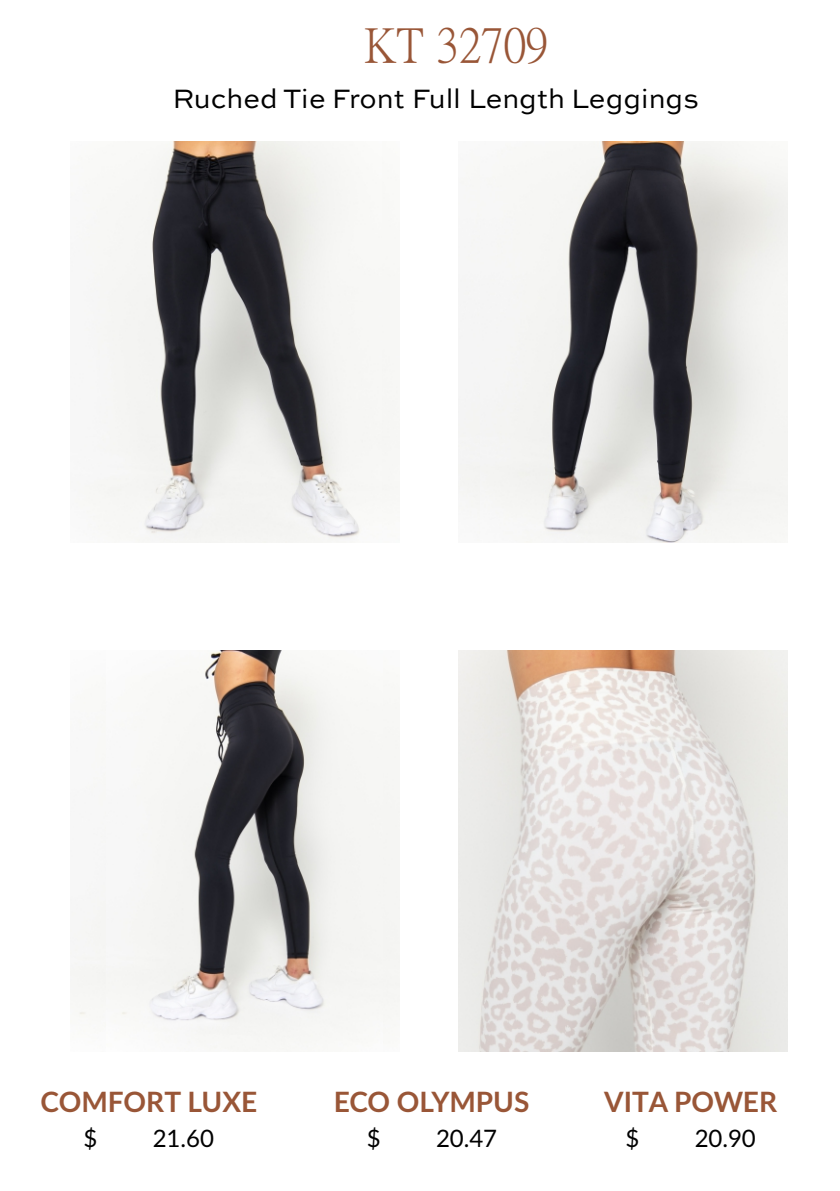
<style>
.page{position:relative;width:840px;height:1191px;background:#fff}
.page>*{position:absolute;margin:0;border:0;box-sizing:border-box;transform-origin:0 0}
.t1{font:48px "P Ming Li U Ext B";color:#995637}
.t2{font:28px "Sweet Sans Pro";color:#000}
.t3{font:700 28px "Lato";color:#995637}
.t4{font:24px "Lato";letter-spacing:-.01em;color:#000}
</style>
<div class="page">
<img style="left:458px;top:650px;width:328px;height:401px">
<img style="left:480px;top:141px;width:306px;height:401px">
<img style="left:85px;top:141px;width:296px;height:401px">
<img style="left:106px;top:650px;width:276px;height:401px">
<h1 class="t1" style="left:363px;top:21px;width:186px">KT 32709</h1>
<p class="t2" style="left:172px;top:86px;width:527px">Ruched Tie Front Full Length Leggings</p>
<p class="t3" style="left:41px;top:1089px;width:218px">COMFORT LUXE</p>
<p class="t3" style="left:333px;top:1089px;width:197px">ECO OLYMPUS</p>
<p class="t3" style="left:603px;top:1089px;width:174px">VITA POWER</p>
<p class="t4" style="left:83px;top:1127px;width:15px">$</p>
<p class="t4" style="left:153px;top:1127px;width:63px">21.60</p>
<p class="t4" style="left:366px;top:1127px;width:15px">$</p>
<p class="t4" style="left:436px;top:1127px;width:62px">20.47</p>
<p class="t4" style="left:625px;top:1127px;width:15px">$</p>
<p class="t4" style="left:694px;top:1127px;width:62px">20.90</p>
</div>
